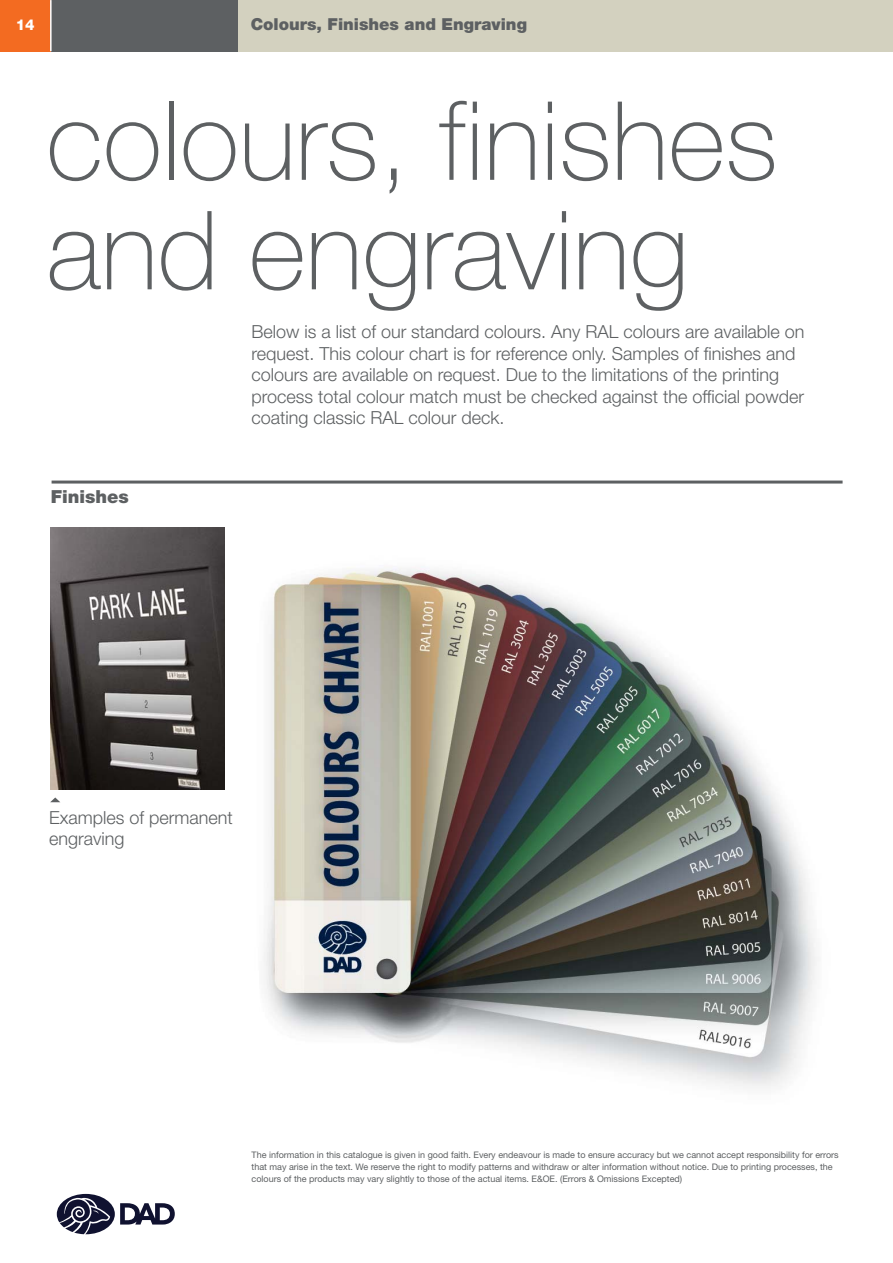
<style>
.page{position:relative;width:893px;height:1263px;background:#fff}
.page>*{position:absolute;margin:0;border:0;box-sizing:border-box;transform-origin:0 0}
.t1{font:100 109.5px/109.5px "Helvetica Neue";color:#5d6062}
.t2{font:300 18px/21.6px "Helvetica Neue";color:#5d6062}
.t3{font:900 18px "Helvetica Neue";color:#5d6062}
.t4{font:900 16.5px "Helvetica Neue";color:#5d6062}
.t5{font:800 15px "Helvetica Neue";color:#fff}
.t6{font:9px/12px "Helvetica Neue";color:#5d6062}
</style>
<div class="page">
<div style="left:235px;top:0;width:657px;height:51px;background:#d3d1bf"></div>
<div style="left:0;top:0;width:238px;height:51px;background:#5d6062"></div>
<div style="left:0;top:0;width:51px;height:51px;background:#f36b21"></div>
<hr style="left:50px;top:0;width:2px;height:51px;background:#fff">
<svg style="left:57px;top:1194px;width:118px;height:40px"></svg>
<hr style="left:52px;top:481px;width:790px;height:3px;background:#5d6062">
<img style="left:51px;top:527px;width:173px;height:262px">
<img style="left:264px;top:566px;width:553px;height:522px">
<svg style="left:50px;top:797px;width:10px;height:5px"></svg>
<h3 class="t5" style="left:16px;top:19px;width:20px">14</h3>
<h3 class="t4" style="left:251px;top:18px;width:278px">Colours, Finishes and Engraving</h3>
<h1 class="t1" style="left:46px;top:97px;width:733px">colours, finishes and engraving</h1>
<p class="t2" style="left:252px;top:323px;width:554px">Below is a list of our standard colours. Any RAL colours are available on request. This colour chart is for reference only. Samples of finishes and colours are available on request. Due to the limitations of the printing process total colour match must be checked against the official powder coating classic RAL colour deck.</p>
<h2 class="t3" style="left:51px;top:491px;width:79px">Finishes</h2>
<h2 class="t2" style="left:49px;top:808px;width:185px">Examples of permanent engraving</h2>
<p class="t6" style="left:252px;top:1149px;width:589px">The information in this catalogue is given in good faith. Every endeavour is made to ensure accuracy but we cannot accept responsibility for errors that may arise in the text. We reserve the right to modify patterns and withdraw or alter information without notice. Due to printing processes, the colours of the products may vary slightly to those of the actual items. E&amp;OE. (Errors &amp; Omissions Excepted)</p>
</div>
